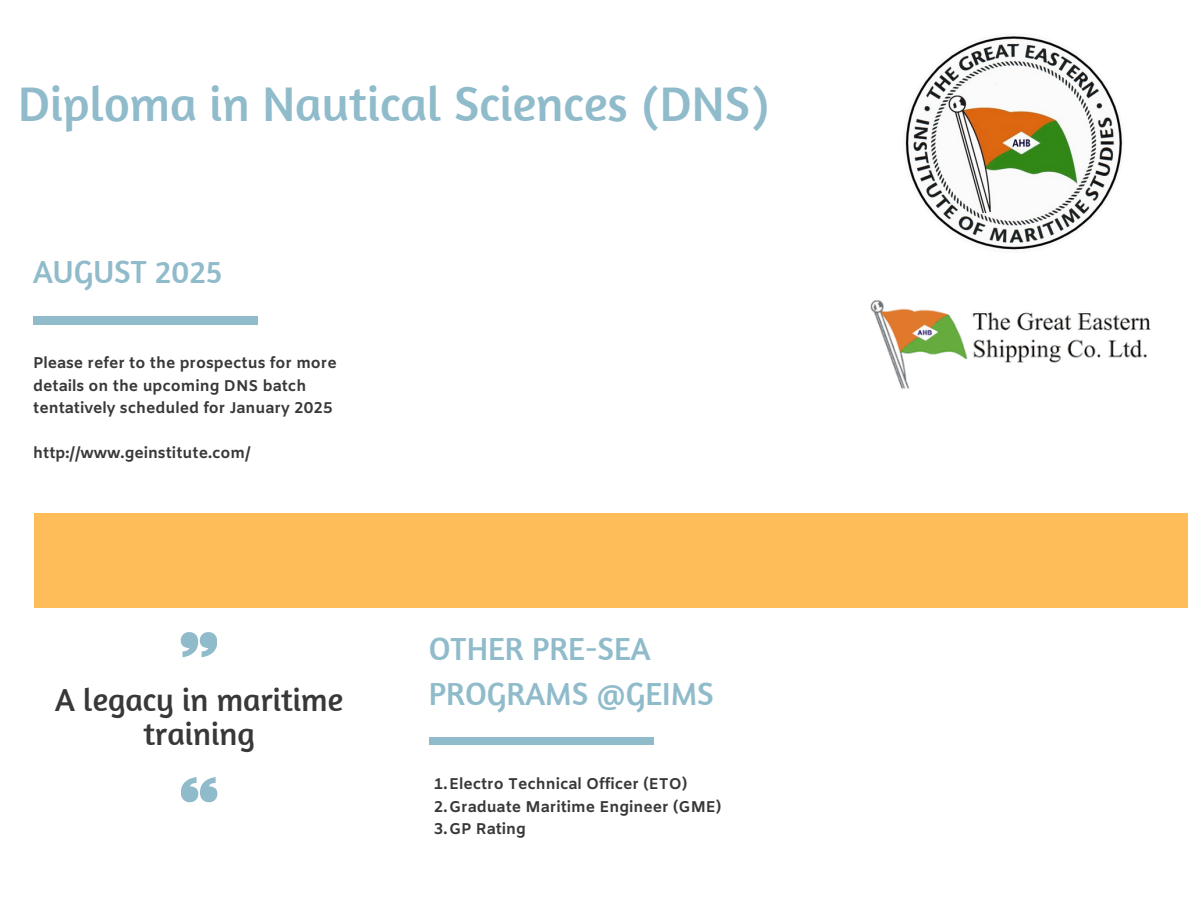
<style>
.page{position:relative;width:1188px;height:918px;background:#fff}
.page>*{position:absolute;margin:0;border:0;box-sizing:border-box;transform-origin:0 0}
.t1{font:49.8px "Amaranth";color:#90bbcb}
.t2{font:32.7px/45px "Amaranth";color:#90bbcb}
.t3{font:32.7px/34.8px "Amaranth";color:#383838;text-align:center}
.t4{font:700 15.6px/22.5px "Amiko";color:#383838}
</style>
<div class="page">
<div style="left:429px;top:737px;width:224px;height:8px;background:#90bbcb"></div>
<div style="left:33px;top:316px;width:225px;height:8px;background:#90bbcb"></div>
<div style="left:34px;top:513px;width:1154px;height:95px;background:#ffbd59"></div>
<svg style="left:181px;top:632px;width:36px;height:25px"></svg>
<svg style="left:181px;top:777px;width:36px;height:25px"></svg>
<img style="left:905px;top:36px;width:218px;height:214px">
<img style="left:870px;top:300px;width:281px;height:89px">
<p class="t1" style="left:18px;top:72px;width:753px">Diploma in Nautical Sciences (DNS)</p>
<p class="t2" style="left:33px;top:249px;width:191px">AUGUST 2025</p>
<h4 class="t4" style="left:33px;top:353px;width:305px">Please refer to the prospectus for more details on the upcoming DNS batch tentatively scheduled for January 2025</h4>
<p class="t4" style="left:33px;top:443px;width:219px">http://www.geinstitute.com/</p>
<p class="t3" style="left:55px;top:681px;width:290px">A legacy in maritime training</p>
<h4 class="t2" style="left:429px;top:626px;width:287px">OTHER PRE-SEA<br>PROGRAMS @GEIMS</h4>
<h1 class="t4" style="left:434px;top:774px;width:255px">1.Electro Technical Officer (ETO)</h1>
<h2 class="t4" style="left:434px;top:796px;width:289px">2.Graduate Maritime Engineer (GME)</h2>
<p class="t4" style="left:434px;top:819px;width:94px">3.GP Rating</p>
</div>
